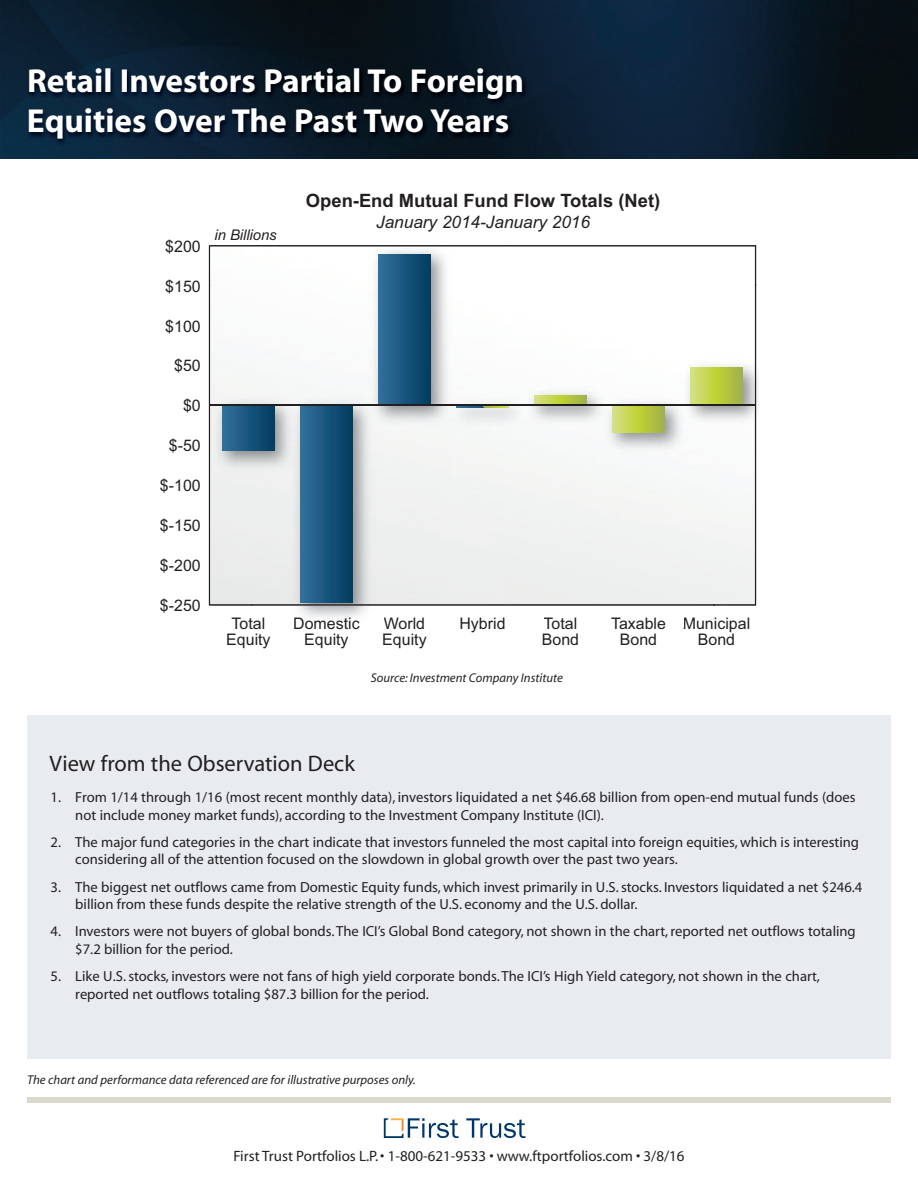
<style>
.page{position:relative;width:918px;height:1188px;background:#fff}
.page>*{position:absolute;margin:0;border:0;box-sizing:border-box;transform-origin:0 0}
.t1{font:700 33.3px/40px "Myriad";color:#fff}
.t2{font:22.5px "Myriad";color:#231f20}
.t3{font:700 18.45px "Arial";color:#231f20}
.t4{font:italic 17.1px "Arial";color:#231f20}
.t5{font:15.9px "Arial";color:#231f20}
.t6{font:15px "Myriad";color:#231f20}
.t7{font:14.7px/17.5px "Myriad";color:#231f20}
.t8{font:italic 14.7px "Arial";color:#231f20}
.t9{font:italic 12.75px "Myriad";color:#231f20}
</style>
<div class="page">
<div style="left:27px;top:715px;width:864px;height:343px;background:#e8ecf1"></div>
<img style="left:0;top:0;width:918px;height:159px">
<svg style="left:466px;top:1118px;width:60px;height:20px"></svg>
<svg style="left:384px;top:1118px;width:75px;height:20px"></svg>
<div style="left:27px;top:1097px;width:864px;height:6px;background:#dad8ca"></div>
<img style="left:21px;top:52px;width:568px;height:99px">
<img style="left:756px;top:284px;width:2px;height:322px">
<img style="left:252px;top:285px;width:462px;height:319px">
<img style="left:210px;top:245px;width:546px;height:40px">
<img style="left:210px;top:285px;width:42px;height:321px">
<img style="left:714px;top:285px;width:42px;height:321px">
<img style="left:251px;top:604px;width:464px;height:2px">
<div style="left:222px;top:405px;width:53px;height:46px;background:linear-gradient(to right,#32709c,#003b5f)"></div>
<div style="left:300px;top:405px;width:53px;height:198px;background:linear-gradient(to right,#32709c,#003b5f)"></div>
<div style="left:378px;top:254px;width:53px;height:151px;background:linear-gradient(to right,#32709c,#003b5f)"></div>
<svg style="left:456px;top:406px;width:53px;height:1px"></svg>
<svg style="left:534px;top:395px;width:53px;height:10px"></svg>
<svg style="left:612px;top:406px;width:53px;height:27px"></svg>
<svg style="left:690px;top:368px;width:53px;height:37px;background:#b8c84e"></svg>
<hr style="left:209px;top:405px;width:547px;height:1px;background:#231f20">
<h1 class="t1" style="left:27px;top:64px;width:499px">Retail Investors Partial To Foreign<br>Equities Over The Past Two Years</h1>
<p class="t5" style="left:165px;top:235px;width:37px">$200</p>
<p class="t5" style="left:165px;top:275px;width:37px">$150</p>
<p class="t5" style="left:165px;top:315px;width:37px">$100</p>
<p class="t5" style="left:174px;top:355px;width:28px">$50</p>
<p class="t5" style="left:183px;top:395px;width:19px">$0</p>
<p class="t5" style="left:169px;top:435px;width:33px">$-50</p>
<p class="t5" style="left:160px;top:474px;width:42px">$-100</p>
<p class="t5" style="left:160px;top:514px;width:42px">$-150</p>
<p class="t5" style="left:160px;top:554px;width:42px">$-200</p>
<p class="t5" style="left:160px;top:594px;width:42px">$-250</p>
<p class="t8" style="left:214px;top:225px;width:64px">in Billions</p>
<p class="t3" style="left:306px;top:188px;width:356px">Open-End Mutual Fund Flow Totals (Net)</p>
<p class="t4" style="left:376px;top:211px;width:215px">January 2014-January 2016</p>
<p class="t5" style="left:232px;top:612px;width:35px">Total</p>
<p class="t5" style="left:293px;top:612px;width:68px">Domestic</p>
<p class="t5" style="left:384px;top:612px;width:43px">World</p>
<p class="t5" style="left:459px;top:612px;width:48px">Hybrid</p>
<p class="t5" style="left:544px;top:612px;width:35px">Total</p>
<p class="t5" style="left:611px;top:612px;width:141px">Taxable Municipal</p>
<p class="t5" style="left:226px;top:628px;width:46px">Equity</p>
<p class="t5" style="left:304px;top:628px;width:46px">Equity</p>
<p class="t5" style="left:382px;top:628px;width:46px">Equity</p>
<p class="t5" style="left:542px;top:628px;width:39px">Bond</p>
<p class="t5" style="left:620px;top:628px;width:39px">Bond</p>
<p class="t5" style="left:698px;top:628px;width:39px">Bond</p>
<p class="t9" style="left:371px;top:673px;width:194px">Source: Investment Company Institute</p>
<h2 class="t2" style="left:50px;top:755px;width:307px">View from the Observation Deck</h2>
<p class="t7" style="left:75px;top:790px;width:782px;text-indent:-25px">1. From 1/14 through 1/16 (most recent monthly data), investors liquidated a net $46.68 billion from open-end mutual funds (does not include money market funds), according to the Investment Company Institute (ICI).</p>
<p class="t7" style="left:75px;top:834px;width:785px;text-indent:-25px">2. The major fund categories in the chart indicate that investors funneled the most capital into foreign equities, which is interesting considering all of the attention focused on the slowdown in global growth over the past two years.</p>
<p class="t7" style="left:75px;top:879px;width:789px;text-indent:-25px">3. The biggest net outflows came from Domestic Equity funds, which invest primarily in U.S. stocks. Investors liquidated a net $246.4 billion from these funds despite the relative strength of the U.S. economy and the U.S. dollar.</p>
<p class="t7" style="left:75px;top:924px;width:782px;text-indent:-25px">4. Investors were not buyers of global bonds.The ICI’s Global Bond category, not shown in the chart, reported net outflows totaling $7.2 billion for the period.</p>
<p class="t7" style="left:75px;top:969px;width:746px;text-indent:-25px">5. Like U.S. stocks, investors were not fans of high yield corporate bonds.The ICI’s High Yield category, not shown in the chart, reported net outflows totaling $87.3 billion for the period.</p>
<p class="t9" style="left:27px;top:1075px;width:390px">The chart and performance data referenced are for illustrative purposes only.</p>
<p class="t6" style="left:233px;top:1151px;width:453px">First Trust Portfolios L.P.• 1-800-621-9533 • www.ftportfolios.com • 3/8/16</p>
</div>
